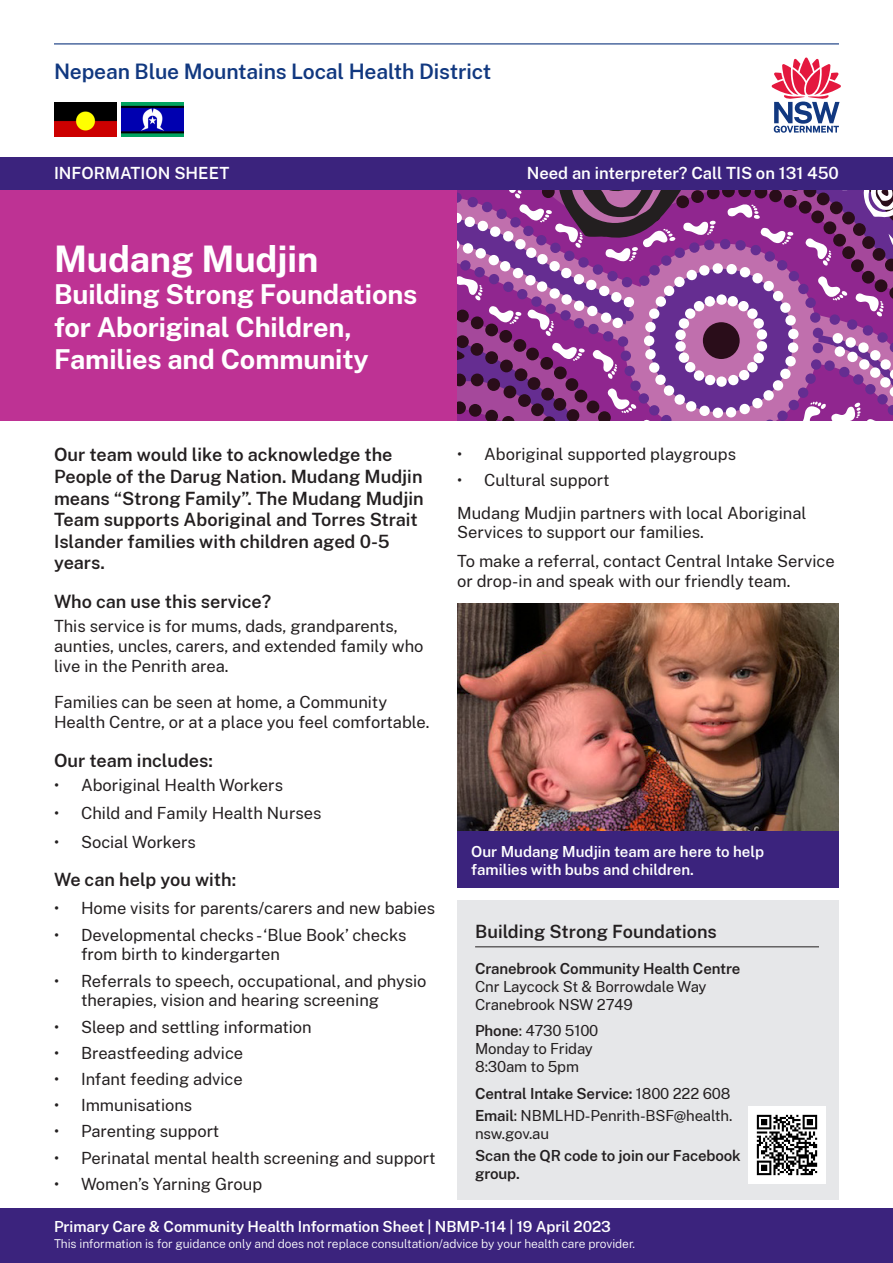
<style>
.page{position:relative;width:893px;height:1263px;background:#fff}
.page>*{position:absolute;margin:0;border:0;box-sizing:border-box;transform-origin:0 0}
.Main_Heading{font:700 36px "Public Sans";letter-spacing:-.005em;color:#fff}
.Main_Heading-2{font:700 27px/32.4px "Public Sans";letter-spacing:-.005em;color:#fff}
.t1{font:600 21px "Public Sans";letter-spacing:-.005em;color:#113880}
.Sub_Heading{font:600 18px/21.6px "Public Sans";color:#231f20}
.Body_Subheading{font:600 18px "Public Sans";color:#231f20}
.Body_copy{font:16.5px/19.8px "Public Sans";color:#231f20}
.t2{font:600 16.5px "Public Sans";color:#fff}
.t3{font:600 15px/18px "Public Sans";letter-spacing:-.005em;color:#fff}
.t4{font:15px/18px "Public Sans";letter-spacing:-.01em;color:#231f20}
.t5{font:600 15px/18px "Public Sans";letter-spacing:-.01em;color:#231f20}
.t6{font:300 12px "Public Sans";letter-spacing:-.005em;color:#fff}
.s1{font-weight:600}
.s2{font-weight:400}
</style>
<div class="page">
<hr style="left:54px;top:43px;width:785px;height:1px;background:#113880">
<div style="left:0;top:189px;width:893px;height:232px;background:#be3294"></div>
<svg style="left:772px;top:58px;width:69px;height:75px"></svg>
<div style="left:0;top:1209px;width:893px;height:54px;background:#3b237d"></div>
<svg style="left:457px;top:189px;width:436px;height:232px;background:#945197"></svg>
<div style="left:0;top:157px;width:893px;height:32px;background:#3b237d"></div>
<div style="left:457px;top:900px;width:382px;height:299px;background:#e6e7e9"></div>
<hr style="left:475px;top:946px;width:344px;height:1px;background:#231f20">
<img style="left:457px;top:604px;width:382px;height:227px">
<div style="left:457px;top:831px;width:382px;height:57px;background:#3b237d"></div>
<img style="left:122px;top:102px;width:62px;height:34px">
<img style="left:54px;top:102px;width:62px;height:34px">
<img style="left:749px;top:1106px;width:77px;height:77px">
<p class="t1" style="left:54px;top:56px;width:439px">Nepean Blue Mountains Local Health District</p>
<p class="t2" style="left:54px;top:161px;width:177px">INFORMATION SHEET</p>
<p class="t2" style="left:527px;top:161px;width:314px">Need an interpreter? Call TIS on 131 450</p>
<p class="Main_Heading" style="left:54px;top:232px;width:266px">Mudang Mudjin</p>
<p class="Main_Heading-2" style="left:54px;top:276px;width:365px">Building Strong Foundations</p>
<p class="Main_Heading-2" style="left:54px;top:309px;width:316px">for Aboriginal Children,<br>Families and Community</p>
<p class="Sub_Heading" style="left:54px;top:443px;width:371px">Our team would like to acknowledge the People of the Darug Nation. Mudang Mudjin means “Strong Family”. The Mudang Mudjin Team supports Aboriginal and Torres Strait Islander families with children aged 0-5 years.</p>
<p class="Sub_Heading" style="left:54px;top:590px;width:219px">Who can use this service?</p>
<p class="Body_copy" style="left:54px;top:615px;width:371px">This service is for mums, dads, grandparents, aunties, uncles, carers, and extended family who live in the Penrith area.</p>
<p class="Body_copy" style="left:54px;top:692px;width:377px">Families can be seen at home, a Community<br>Health Centre, or at a place you feel comfortable.</p>
<p class="Sub_Heading" style="left:54px;top:748px;width:160px">Our team includes:</p>
<p class="Body_copy" style="left:54px;top:774px;width:231px">• Aboriginal Health Workers</p>
<p class="Body_copy" style="left:54px;top:802px;width:269px">• Child and Family Health Nurses</p>
<p class="Body_copy" style="left:54px;top:831px;width:143px">• Social Workers</p>
<p class="Sub_Heading" style="left:54px;top:868px;width:184px">We can help you with:</p>
<p class="Body_copy" style="left:54px;top:898px;width:383px">• Home visits for parents/carers and new babies</p>
<p class="Body_copy" style="left:81px;top:924px;width:327px;text-indent:-27px">• Developmental checks - ‘Blue Book’ checks from birth to kindergarten</p>
<p class="Body_copy" style="left:81px;top:970px;width:347px;text-indent:-27px">• Referrals to speech, occupational, and physio therapies, vision and hearing screening</p>
<p class="Body_copy" style="left:54px;top:1016px;width:259px">• Sleep and settling information</p>
<p class="Body_copy" style="left:54px;top:1042px;width:191px">• Breastfeeding advice</p>
<p class="Body_copy" style="left:54px;top:1068px;width:190px">• Infant feeding advice</p>
<p class="Body_copy" style="left:54px;top:1094px;width:140px">• Immunisations</p>
<p class="Body_copy" style="left:54px;top:1121px;width:167px">• Parenting support</p>
<p class="Body_copy" style="left:54px;top:1147px;width:383px">• Perinatal mental health screening and support</p>
<p class="Body_copy" style="left:54px;top:1173px;width:210px">• Women’s Yarning Group</p>
<p class="Body_copy" style="left:457px;top:443px;width:280px">• Aboriginal supported playgroups</p>
<p class="Body_copy" style="left:457px;top:469px;width:154px">• Cultural support</p>
<p class="Body_copy" style="left:457px;top:502px;width:351px">Mudang Mudjin partners with local Aboriginal<br>Services to support our families.</p>
<p class="Body_copy" style="left:457px;top:550px;width:379px">To make a referral, contact Central Intake Service or drop-in and speak with our friendly team.</p>
<p class="t3" style="left:471px;top:842px;width:295px">Our Mudang Mudjin team are here to help families with bubs and children.</p>
<p class="Body_Subheading" style="left:475px;top:919px;width:243px">Building Strong Foundations</p>
<p class="t5" style="left:475px;top:958px;width:267px">Cranebrook Community Health Centre</p>
<p class="t4" style="left:475px;top:976px;width:233px">Cnr Laycock St &amp; Borrowdale Way<br>Cranebrook NSW 2749</p>
<p class="t4" style="left:475px;top:1021px;width:125px"><span class="s1">Phone</span>: 4730 5100</p>
<p class="t4" style="left:475px;top:1039px;width:119px">Monday to Friday<br>8:30am to 5pm</p>
<p class="t5" style="left:475px;top:1083px;width:257px">Central Intake Service: <span class="s2">1800 222 608</span></p>
<p class="t4" style="left:475px;top:1106px;width:259px"><span class="s1">Email</span>: NBMLHD-Penrith-BSF@health. nsw.gov.au</p>
<p class="t5" style="left:475px;top:1146px;width:267px">Scan the QR code to join our Facebook group.</p>
<p class="t3" style="left:54px;top:1217px;width:558px">Primary Care &amp; Community Health Information Sheet | NBMP-114 | 19 April 2023</p>
<p class="t6" style="left:54px;top:1235px;width:583px">This information is for guidance only and does not replace consultation/advice by your health care provider.</p>
</div>
